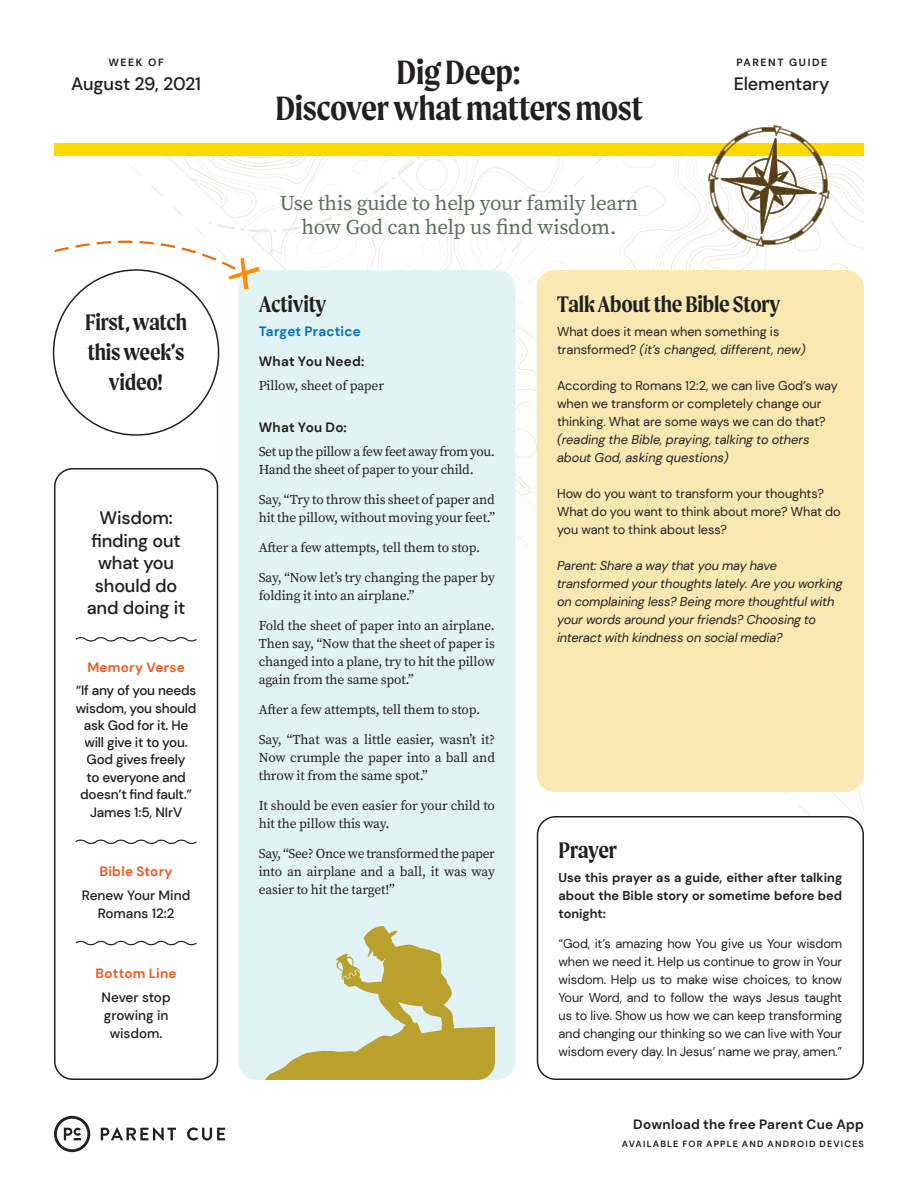
<style>
.page{position:relative;width:918px;height:1188px;background:#fff}
.page>*{position:absolute;margin:0;border:0;box-sizing:border-box;transform-origin:0 0}
.t1{font:600 36px/36px "Moret";letter-spacing:-.015em;color:#231f20;text-align:center}
.t2{font:600 24px/30px "Moret";letter-spacing:-.01em;color:#231f20;text-align:center}
.t3{font:21px/24px "Source Serif Pro";letter-spacing:-.01em;color:#5a715c;text-align:center}
.t4{font:500 18px/22.5px "DM Sans";letter-spacing:-.01em;color:#231f20;text-align:center}
.t5{font:13.5px/18px "Source Serif Pro";letter-spacing:-.01em;color:#231f20}
.t6{font:500 13.5px/17.4px "DM Sans";letter-spacing:-.02em;color:#231f20;text-align:center}
.t7{font:700 13.5px "DM Sans";letter-spacing:.015em;color:#231f20}
.t8{font:500 13.5px/18px "DM Sans";color:#231f20;text-align:center}
.t9{font:700 13.5px "DM Sans";letter-spacing:.02em;color:#f15921}
.t10{font:700 13.5px "DM Sans";letter-spacing:.015em;color:#0071bb}
.t11{font:12.75px/18px "DM Sans";color:#231f20}
.t12{font:italic 12.75px/18px "DM Sans";letter-spacing:-.01em;color:#231f20}
.t13{font:700 12.75px/18px "DM Sans";color:#231f20;text-align:justify}
.t14{font:700 10.5px "DM Sans";letter-spacing:.15em;color:#231f20}
.t15{font:700 9px "DM Sans";letter-spacing:.13em;color:#231f20}
.s1{font-style:italic}
</style>
<div class="page">
<svg style="left:558px;top:232px;width:129px;height:38px"></svg>
<svg style="left:558px;top:156px;width:129px;height:76px"></svg>
<div style="left:54px;top:144px;width:810px;height:12px;background:#ffd900"></div>
<div style="left:537px;top:270px;width:327px;height:522px;background:#f9e8b1;border-radius:18px"></div>
<div style="left:239px;top:270px;width:276px;height:810px;background:#e2f3f6;border-radius:18px"></div>
<div style="left:537px;top:816px;width:327px;height:264px;border:2px solid #231f20;border-radius:18px"></div>
<svg style="left:75px;top:637px;width:122px;height:5px"></svg>
<svg style="left:75px;top:839px;width:122px;height:5px"></svg>
<svg style="left:75px;top:940px;width:122px;height:6px"></svg>
<div style="left:54px;top:468px;width:164px;height:612px;border:2px solid #231f20;border-radius:18px"></div>
<svg style="left:101px;top:1127px;width:75px;height:14px"></svg>
<svg style="left:187px;top:1127px;width:38px;height:14px"></svg>
<svg style="left:54px;top:1116px;width:36px;height:36px"></svg>
<svg style="left:264px;top:926px;width:231px;height:154px"></svg>
<svg style="left:687px;top:125px;width:177px;height:775px"></svg>
<svg style="left:52px;top:156px;width:506px;height:340px"></svg>
<div style="left:0;top:231px;width:54px;height:67px;background:#fff"></div>
<p class="t14" style="left:108px;top:56px;width:57px">WEEK OF</p>
<h3 class="t4" style="left:71px;top:72px;width:132px">August 29, 2021</h3>
<h2 class="t2" style="left:85px;top:307px;width:104px">First, watch this week’s video!</h2>
<h3 class="t4" style="left:87px;top:507px;width:100px">Wisdom: finding out what you should do and doing it</h3>
<p class="t9" style="left:87px;top:659px;width:99px">Memory Verse</p>
<p class="t6" style="left:76px;top:682px;width:122px">“If any of you needs wisdom, you should ask God for it. He will give it to you.<br>God gives freely<br>to everyone and doesn’t find fault.”<br>James 1:5, NIrV</p>
<p class="t9" style="left:100px;top:863px;width:75px">Bible Story</p>
<p class="t8" style="left:82px;top:886px;width:110px">Renew Your Mind<br>Romans 12:2</p>
<p class="t9" style="left:96px;top:965px;width:83px">Bottom Line</p>
<p class="t8" style="left:102px;top:988px;width:71px">Never stop growing in wisdom.</p>
<h1 class="t1" style="left:275px;top:54px;width:369px">Dig Deep:<br>Discover what matters most</h1>
<h3 class="t3" style="left:280px;top:191px;width:360px">Use this guide to help your family learn how God can help us find wisdom.</h3>
<p class="t14" style="left:736px;top:56px;width:92px">PARENT GUIDE</p>
<h3 class="t4" style="left:734px;top:72px;width:97px">Elementary</h3>
<h2 class="t2" style="left:557px;top:289px;width:225px">Talk About the Bible Story</h2>
<p class="t11" style="left:557px;top:322px;width:250px">What does it mean when something is transformed? <span class="s1">(it’s changed, different, new)</span></p>
<p class="t11" style="left:557px;top:377px;width:283px">According to Romans 12:2, we can live God’s way when we transform or completely change our thinking. What are some ways we can do that?</p>
<p class="t12" style="left:557px;top:431px;width:254px">(reading the Bible, praying, talking to others about God, asking questions)</p>
<p class="t11" style="left:557px;top:485px;width:285px">How do you want to transform your thoughts?<br>What do you want to think about more? What do you want to think about less?</p>
<p class="t12" style="left:557px;top:557px;width:287px">Parent: Share a way that you may have transformed your thoughts lately. Are you working on complaining less? Being more thoughtful with your words around your friends? Choosing to interact with kindness on social media?</p>
<h2 class="t2" style="left:259px;top:289px;width:69px">Activity</h2>
<p class="t10" style="left:259px;top:323px;width:104px">Target Practice</p>
<p class="t7" style="left:259px;top:353px;width:107px">What You Need:</p>
<p class="t5" style="left:259px;top:376px;width:127px">Pillow, sheet of paper</p>
<p class="t7" style="left:259px;top:419px;width:90px">What You Do:</p>
<p class="t5" style="left:259px;top:442px;width:238px">Set up the pillow a few feet away from you.<br>Hand the sheet of paper to your child.</p>
<p class="t5" style="left:259px;top:490px;width:238px">Say, “Try to throw this sheet of paper and hit the pillow, without moving your feet.”</p>
<p class="t5" style="left:259px;top:538px;width:223px">After a few attempts, tell them to stop.</p>
<p class="t5" style="left:259px;top:568px;width:238px">Say, “Now let’s try changing the paper by folding it into an airplane.”</p>
<p class="t5" style="left:259px;top:616px;width:238px;text-align:justify">Fold the sheet of paper into an airplane.<br>Then say, “Now that the sheet of paper is changed into a plane, try to hit the pillow again from the same spot.”</p>
<p class="t5" style="left:259px;top:700px;width:223px">After a few attempts, tell them to stop.</p>
<p class="t5" style="left:259px;top:730px;width:238px;text-align:justify">Say, “That was a little easier, wasn’t it?<br>Now crumple the paper into a ball and throw it from the same spot.”</p>
<p class="t5" style="left:259px;top:796px;width:238px">It should be even easier for your child to hit the pillow this way.</p>
<p class="t5" style="left:259px;top:844px;width:238px;text-align:justify">Say, “See? Once we transformed the paper into an airplane and a ball, it was way easier to hit the target!”</p>
<h2 class="t2" style="left:559px;top:835px;width:60px">Prayer</h2>
<p class="t13" style="left:559px;top:869px;width:285px">Use this prayer as a guide, either after talking about the Bible story or sometime before bed tonight:</p>
<p class="t11" style="left:559px;top:935px;width:285px;text-align:justify">“God, it’s amazing how You give us Your wisdom when we need it. Help us continue to grow in Your wisdom. Help us to make wise choices, to know Your Word, and to follow the ways Jesus taught us to live. Show us how we can keep transforming and changing our thinking so we can live with Your wisdom every day. In Jesus’ name we pray, amen.”</p>
<p class="t7" style="left:633px;top:1116px;width:232px">Download the free Parent Cue App</p>
<p class="t15" style="left:622px;top:1138px;width:244px">AVAILABLE FOR APPLE AND ANDROID DEVICES</p>
</div>
